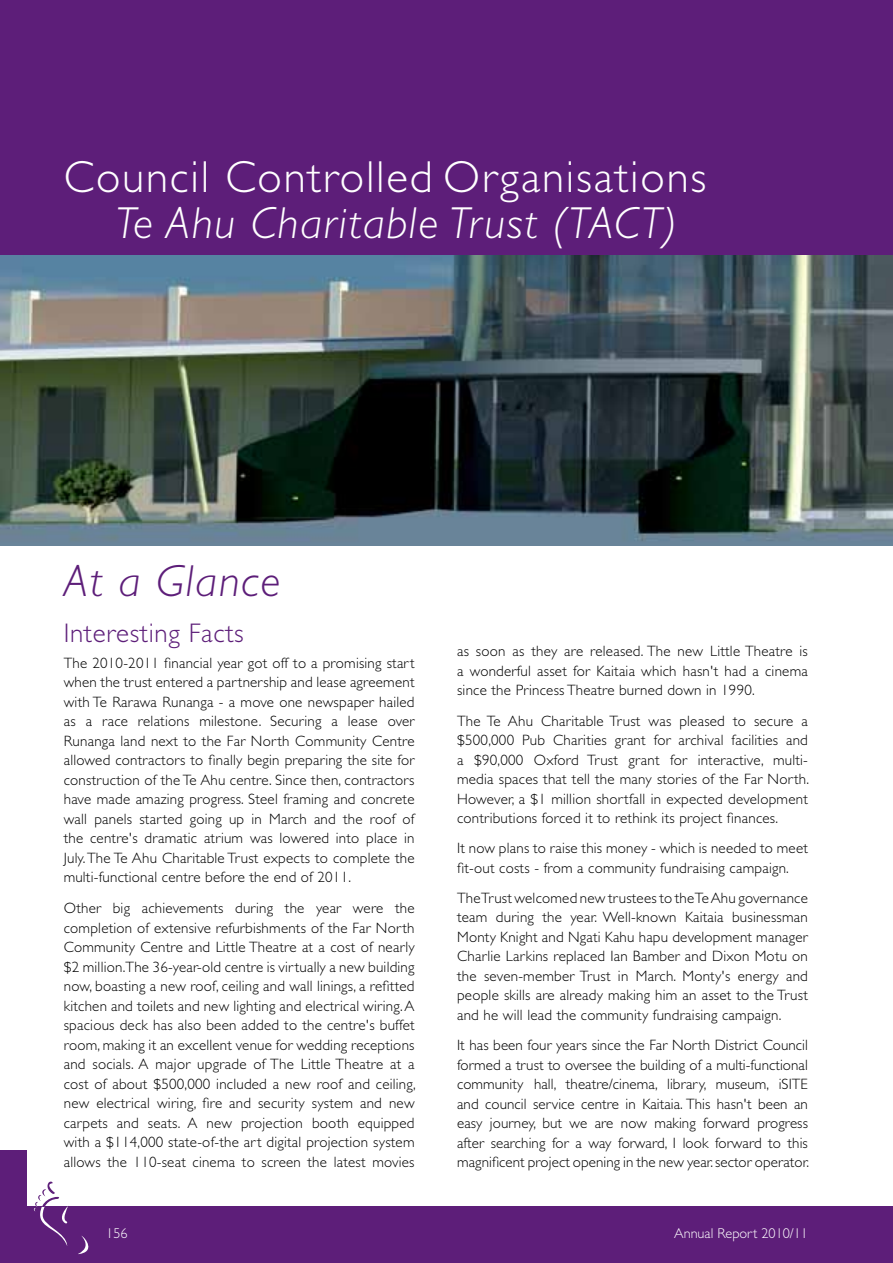
<style>
.page{position:relative;width:893px;height:1263px;background:#fff}
.page>*{position:absolute;margin:0;border:0;box-sizing:border-box;transform-origin:0 0}
.t1{font:300 45px "Gill Sans";letter-spacing:.04em;color:#fff}
.t2{font:italic 300 45px "Gill Sans";letter-spacing:.04em;color:#fff}
.t3{font:italic 300 45px "Gill Sans";letter-spacing:.04em;color:#5d1e79}
.t4{font:300 27px "Gill Sans";letter-spacing:.025em;color:#5d1e79}
.t5{font:300 15px/19.5px "Gill Sans";letter-spacing:.015em;color:#000;text-align:justify}
.t6{font:300 14.25px "Gill Sans";color:#fff}
</style>
<div class="page">
<div style="left:0;top:1150px;width:27px;height:113px;background:#5d1e79"></div>
<div style="left:0;top:1206px;width:893px;height:57px;background:#5d1e79"></div>
<svg style="left:78px;top:1235px;width:10px;height:19px"></svg>
<svg style="left:34px;top:1181px;width:34px;height:65px"></svg>
<div style="left:0;top:0;width:893px;height:255px;background:#5d1e79"></div>
<img style="left:0;top:255px;width:893px;height:290px">
<h1 class="t1" style="left:64px;top:152px;width:644px">Council Controlled Organisations</h1>
<h1 class="t2" style="left:115px;top:198px;width:563px">Te Ahu Charitable Trust (TACT)</h1>
<h1 class="t3" style="left:64px;top:556px;width:218px">At a Glance</h1>
<h2 class="t4" style="left:64px;top:617px;width:182px">Interesting Facts</h2>
<p class="t5" style="left:64px;top:653px;width:352px">The 2010-2011 financial year got off to a promising start when the trust entered a partnership and lease agreement with Te Rarawa Runanga - a move one newspaper hailed as a race relations milestone. Securing a lease over Runanga land next to the Far North Community Centre allowed contractors to finally begin preparing the site for construction of the Te Ahu centre. Since then, contractors have made amazing progress. Steel framing and concrete wall panels started going up in March and the roof of the centre's dramatic atrium was lowered into place in July. The Te Ahu Charitable Trust expects to complete the multi-functional centre before the end of 2011.</p>
<p class="t5" style="left:64px;top:899px;width:353px">Other big achievements during the year were the completion of extensive refurbishments of the Far North Community Centre and Little Theatre at a cost of nearly $2 million.The 36-year-old centre is virtually a new building now, boasting a new roof, ceiling and wall linings, a refitted kitchen and toilets and new lighting and electrical wiring. A spacious deck has also been added to the centre's buffet room, making it an excellent venue for wedding receptions and socials. A major upgrade of The Little Theatre at a cost of about $500,000 included a new roof and ceiling, new electrical wiring, fire and security system and new carpets and seats. A new projection booth equipped with a $114,000 state-of-the art digital projection system allows the 110-seat cinema to screen the latest movies</p>
<p class="t6" style="left:106px;top:1225px;width:23px">156</p>
<p class="t5" style="left:457px;top:642px;width:352px">as soon as they are released. The new Little Theatre is a wonderful asset for Kaitaia which hasn't had a cinema since the Princess Theatre burned down in 1990.</p>
<p class="t5" style="left:457px;top:711px;width:354px">The Te Ahu Charitable Trust was pleased to secure a $500,000 Pub Charities grant for archival facilities and a $90,000 Oxford Trust grant for interactive, multi&shy;media spaces that tell the many stories of the Far North.<br>However, a $1 million shortfall in expected development contributions forced it to rethink its project finances.</p>
<p class="t5" style="left:457px;top:838px;width:352px">It now plans to raise this money - which is needed to meet fit-out costs - from a community fundraising campaign.</p>
<p class="t5" style="left:457px;top:888px;width:352px">The Trust welcomed new trustees to the Te Ahu governance team during the year. Well-known Kaitaia businessman Monty Knight and Ngati Kahu hapu development manager Charlie Larkins replaced Ian Bamber and Dixon Motu on the seven-member Trust in March. Monty's energy and people skills are already making him an asset to the Trust and he will lead the community fundraising campaign.</p>
<p class="t5" style="left:457px;top:1035px;width:353px">It has been four years since the Far North District Council formed a trust to oversee the building of a multi-functional community hall, theatre/cinema, library, museum, iSITE and council service centre in Kaitaia. This hasn't been an easy journey, but we are now making forward progress after searching for a way forward, I look forward to this magnificent project opening in the new year. sector operator.</p>
<p class="t6" style="left:674px;top:1225px;width:135px">Annual Report 2010/11</p>
</div>
